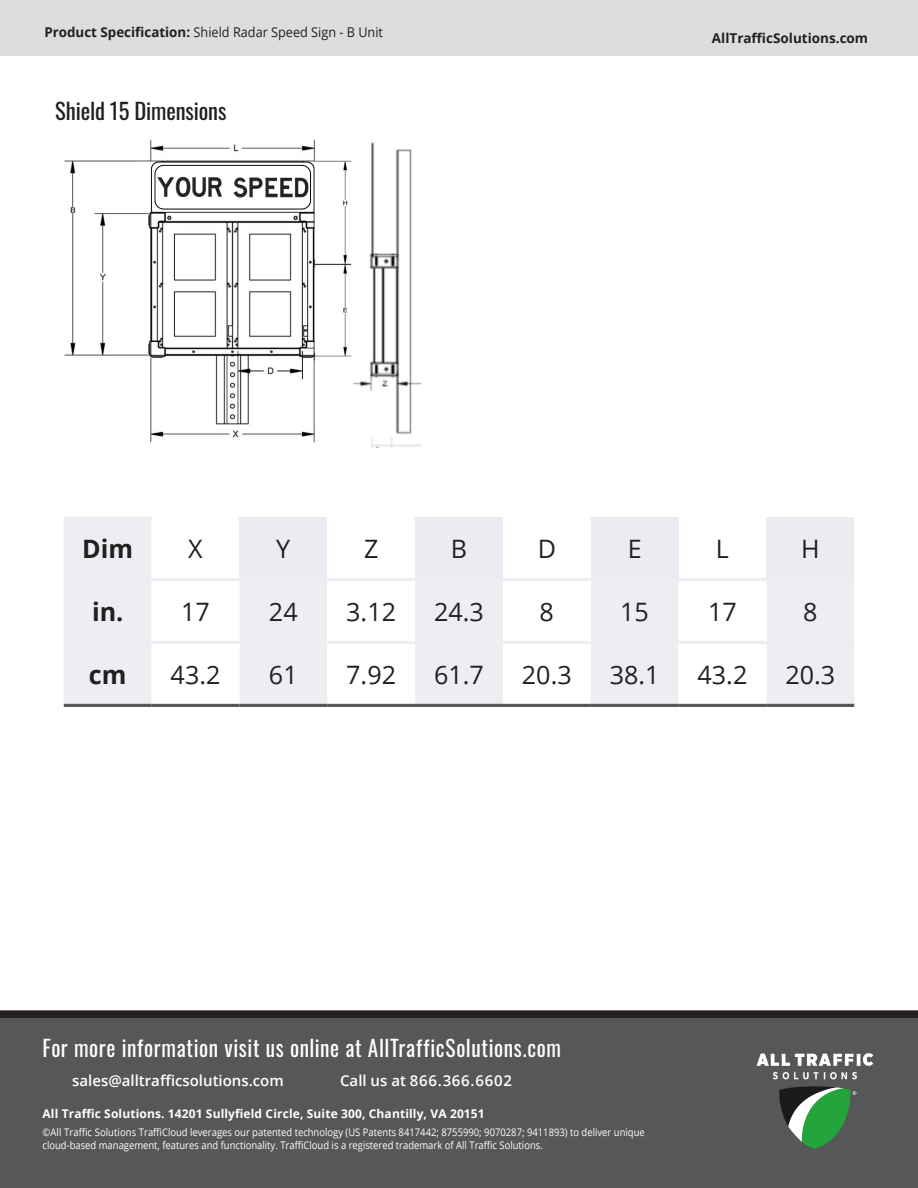
<style>
.page{position:relative;width:918px;height:1188px;background:#fff}
.page>*{position:absolute;margin:0;border:0;box-sizing:border-box;transform-origin:0 0}
.Body_Copy{font:25.35px "Open Sans";color:#231f20}
.Body_Copy-2{font:700 25.35px "Open Sans";color:#231f20}
.t1{font:22.5px "Oswald";letter-spacing:.03em;color:#fff;scale:.95 1}
.t2{font:22.5px "Oswald";letter-spacing:-.005em;color:#231f20}
.t3{font:600 15px "Open Sans";color:#fff}
.t4{font:600 15px "Open Sans";letter-spacing:.05em;color:#fff}
.t5{font:13.5px "Open Sans";color:#231f20;scale:.94 1}
.t6{font:700 13.5px "Open Sans";color:#231f20}
.t7{font:700 12px "Open Sans";letter-spacing:.01em;color:#fff}
.t8{font:10.5px/13.5px "Open Sans";color:#fff;scale:.9 1}
.s1{font-weight:700}
</style>
<div class="page">
<div style="left:0;top:1018px;width:918px;height:170px;background:#565759"></div>
<div style="left:0;top:1010px;width:918px;height:8px;background:#231f20"></div>
<img style="left:756px;top:1053px;width:118px;height:96px">
<img style="left:64px;top:139px;width:358px;height:309px">
<div style="left:0;top:0;width:918px;height:55px;background:#ddddde"></div>
<div style="left:64px;top:517px;width:790px;height:187px;background:#ededf2"></div>
<svg style="left:152px;top:517px;width:614px;height:187px"></svg>
<div style="left:239px;top:517px;width:88px;height:63px;background:#eaecf2"></div>
<div style="left:415px;top:517px;width:88px;height:63px;background:#eaecf2"></div>
<div style="left:591px;top:517px;width:88px;height:63px;background:#eaecf2"></div>
<div style="left:766px;top:517px;width:88px;height:63px;background:#eaecf2"></div>
<hr style="left:152px;top:578px;width:87px;height:3px;background:#ededf2">
<hr style="left:327px;top:578px;width:88px;height:3px;background:#ededf2">
<hr style="left:503px;top:578px;width:88px;height:3px;background:#ededf2">
<hr style="left:679px;top:578px;width:87px;height:3px;background:#ededf2">
<hr style="left:64px;top:641px;width:88px;height:3px;background:#ededf2">
<hr style="left:152px;top:641px;width:87px;height:3px;background:#ededf2">
<hr style="left:239px;top:641px;width:88px;height:3px;background:#ededf2">
<hr style="left:327px;top:641px;width:88px;height:3px;background:#ededf2">
<hr style="left:415px;top:641px;width:88px;height:3px;background:#ededf2">
<hr style="left:503px;top:641px;width:88px;height:3px;background:#ededf2">
<hr style="left:591px;top:641px;width:88px;height:3px;background:#ededf2">
<hr style="left:679px;top:641px;width:87px;height:3px;background:#ededf2">
<hr style="left:766px;top:641px;width:88px;height:3px;background:#ededf2">
<hr style="left:64px;top:704px;width:88px;height:3px;background:#565759">
<hr style="left:152px;top:704px;width:87px;height:3px;background:#565759">
<hr style="left:239px;top:704px;width:88px;height:3px;background:#565759">
<hr style="left:327px;top:704px;width:88px;height:3px;background:#565759">
<hr style="left:415px;top:704px;width:88px;height:3px;background:#565759">
<hr style="left:503px;top:704px;width:88px;height:3px;background:#565759">
<hr style="left:591px;top:704px;width:88px;height:3px;background:#565759">
<hr style="left:679px;top:704px;width:87px;height:3px;background:#565759">
<hr style="left:766px;top:704px;width:88px;height:3px;background:#565759">
<p class="t5" style="left:44px;top:23px;width:362px"><span class="s1">Product Specification:</span> Shield Radar Speed Sign - B Unit</p>
<p class="t6" style="left:712px;top:29px;width:158px">AllTrafficSolutions.com</p>
<p class="t2" style="left:55px;top:91px;width:173px">Shield 15 Dimensions</p>
<p class="Body_Copy-2" style="left:82px;top:531px;width:52px">Dim</p>
<p class="Body_Copy" style="left:188px;top:531px;width:16px">X</p>
<p class="Body_Copy" style="left:276px;top:531px;width:16px">Y</p>
<p class="Body_Copy" style="left:364px;top:531px;width:16px">Z</p>
<p class="Body_Copy" style="left:451px;top:531px;width:18px">B</p>
<p class="Body_Copy" style="left:538px;top:531px;width:20px">D</p>
<p class="Body_Copy" style="left:628px;top:531px;width:15px">E</p>
<p class="Body_Copy" style="left:716px;top:531px;width:15px">L</p>
<p class="Body_Copy" style="left:801px;top:531px;width:20px">H</p>
<p class="Body_Copy-2" style="left:92px;top:594px;width:33px">in.</p>
<p class="Body_Copy" style="left:181px;top:594px;width:30px">17</p>
<p class="Body_Copy" style="left:269px;top:594px;width:30px">24</p>
<p class="Body_Copy" style="left:346px;top:594px;width:51px">3.12</p>
<p class="Body_Copy" style="left:434px;top:594px;width:51px">24.3</p>
<p class="Body_Copy" style="left:540px;top:594px;width:16px">8</p>
<p class="Body_Copy" style="left:620px;top:594px;width:30px">15</p>
<p class="Body_Copy" style="left:708px;top:594px;width:30px">17</p>
<p class="Body_Copy" style="left:803px;top:594px;width:16px">8</p>
<p class="Body_Copy-2" style="left:89px;top:657px;width:39px">cm</p>
<p class="Body_Copy" style="left:171px;top:657px;width:51px">43.2</p>
<p class="Body_Copy" style="left:269px;top:657px;width:30px">61</p>
<p class="Body_Copy" style="left:346px;top:657px;width:51px">7.92</p>
<p class="Body_Copy" style="left:434px;top:657px;width:51px">61.7</p>
<p class="Body_Copy" style="left:522px;top:657px;width:51px">20.3</p>
<p class="Body_Copy" style="left:610px;top:657px;width:51px">38.1</p>
<p class="Body_Copy" style="left:698px;top:657px;width:51px">43.2</p>
<p class="Body_Copy" style="left:785px;top:657px;width:51px">20.3</p>
<p class="t1" style="left:43px;top:1028px;width:547px">For more information visit us online at AllTrafficSolutions.com</p>
<p class="t3" style="left:72px;top:1070px;width:213px">sales@alltrafficsolutions.com</p>
<p class="t4" style="left:340px;top:1070px;width:173px">Call us at 866.366.6602</p>
<p class="t7" style="left:43px;top:1105px;width:444px">All Traffic Solutions. 14201 Sullyfield Circle, Suite 300, Chantilly, VA 20151</p>
<p class="t8" style="left:43px;top:1125px;width:671px">©All Traffic Solutions TraffiCloud leverages our patented technology (US Patents 8417442; 8755990; 9070287; 9411893) to deliver unique cloud-based management, features and functionality. TraffiCloud is a registered trademark of All Traffic Solutions.</p>
</div>
